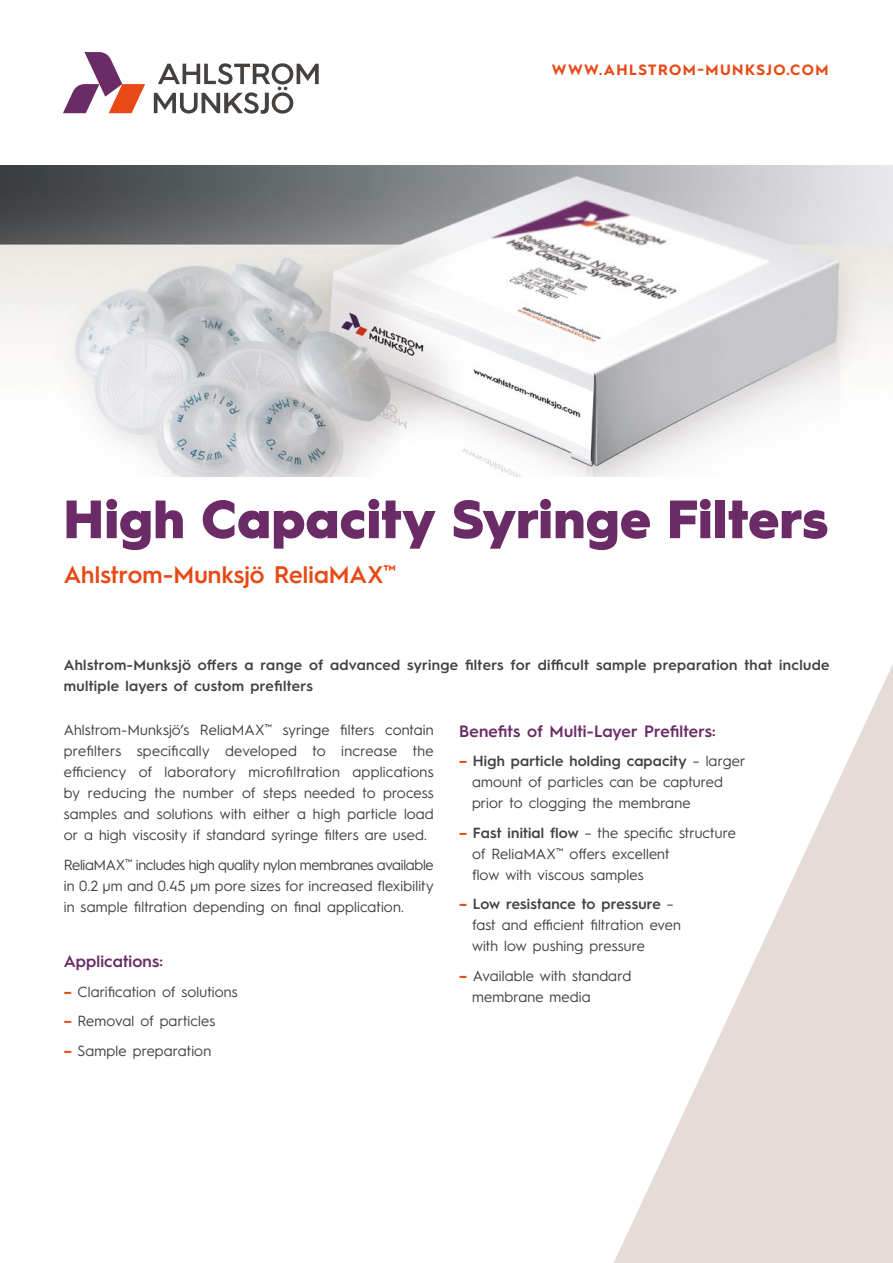
<style>
.page{position:relative;width:893px;height:1263px;background:#fff}
.page>*{position:absolute;margin:0;border:0;box-sizing:border-box;transform-origin:0 0}
.t1{font:900 54px "Hurme Geometric Sans 1";color:#6a2b66}
.t2{font:600 24px "Hurme Geometric Sans 1";letter-spacing:.005em;color:#e84915}
.t3{font:600 16.5px "Hurme Geometric Sans 1";letter-spacing:.005em;color:#6a2b66}
.t4{font:700 15px "Hurme Geometric Sans 1";letter-spacing:.1em;color:#e84915}
.t5{font:14.7px/21px "Hurme Geometric Sans 1";letter-spacing:.01em;color:#424241}
.t6{font:600 14.7px/21px "Hurme Geometric Sans 1";letter-spacing:.025em;color:#424241}
.s1{font-weight:700;color:#e84915}
.s2{font-weight:600}
</style>
<div class="page">
<svg style="left:614px;top:664px;width:279px;height:599px;fill:#e8dfdc"></svg>
<svg style="left:63px;top:52px;width:82px;height:61px"></svg>
<svg style="left:154px;top:63px;width:165px;height:51px"></svg>
<img style="left:0;top:166px;width:893px;height:311px">
<p class="t4" style="left:552px;top:59px;width:278px">WWW.AHLSTROM-MUNKSJO.COM</p>
<h1 class="t1" style="left:63px;top:481px;width:766px">High Capacity Syringe Filters</h1>
<h2 class="t2" style="left:64px;top:558px;width:334px">Ahlstrom-Munksjö ReliaMAX<sup>™</sup></h2>
<p class="t6" style="left:64px;top:654px;width:767px">Ahlstrom-Munksjö offers a range of advanced syringe filters for difficult sample preparation that include multiple layers of custom prefilters</p>
<p class="t5" style="left:64px;top:719px;width:371px;text-align:justify">Ahlstrom-Munksjö’s ReliaMAX<sup>™</sup> syringe filters contain prefilters specifically developed to increase the efficiency of laboratory microfiltration applications by reducing the number of steps needed to process samples and solutions with either a high particle load or a high viscosity if standard syringe filters are used.</p>
<p class="t5" style="left:64px;top:853px;width:371px;text-align:justify">ReliaMAX<sup>™</sup> includes high quality nylon membranes available in 0.2 µm and 0.45 µm pore sizes for increased flexibility in sample filtration depending on final application.</p>
<p class="t3" style="left:64px;top:950px;width:101px">Applications:</p>
<p class="t5" style="left:64px;top:980px;width:176px"><span class="s1">–</span> Clarification of solutions</p>
<p class="t5" style="left:64px;top:1009px;width:153px"><span class="s1">–</span> Removal of particles</p>
<p class="t5" style="left:64px;top:1039px;width:149px"><span class="s1">–</span> Sample preparation</p>
<p class="t3" style="left:459px;top:719px;width:258px">Benefits of Multi-Layer Prefilters:</p>
<p class="t5" style="left:472px;top:749px;width:275px;text-indent:-13px"><span class="s1">–</span> <span class="s2">High particle holding capacity</span> – larger amount of particles can be captured prior to clogging the membrane</p>
<p class="t5" style="left:472px;top:821px;width:265px;text-indent:-13px"><span class="s1">–</span> <span class="s2">Fast initial flow</span> – the specific structure of ReliaMAX<sup>™</sup> offers excellent<br>flow with viscous samples</p>
<p class="t5" style="left:472px;top:892px;width:210px;text-indent:-13px"><span class="s1">–</span> <span class="s2">Low resistance to pressure</span> – fast and efficient filtration even with low pushing pressure</p>
<p class="t5" style="left:472px;top:964px;width:161px;text-indent:-13px"><span class="s1">–</span> Available with standard membrane media</p>
</div>
